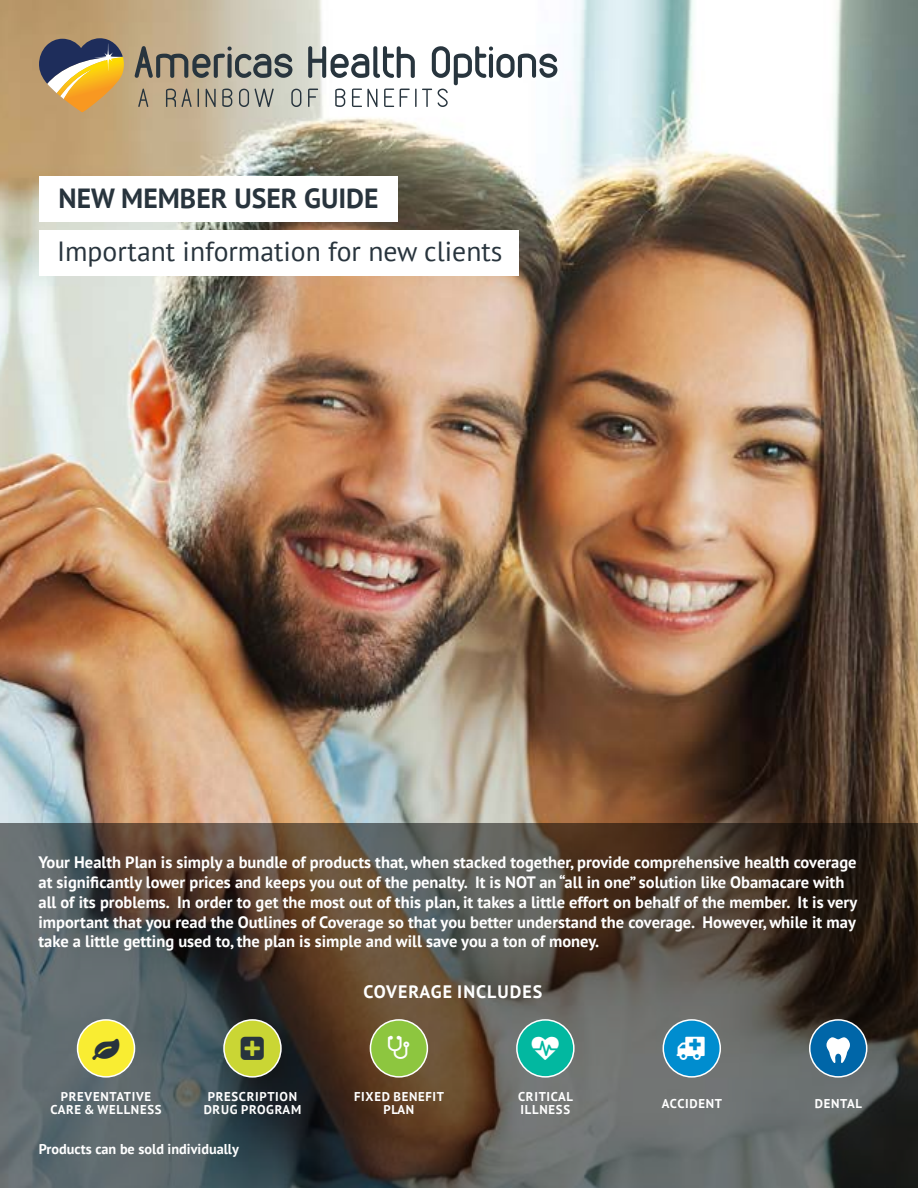
<style>
.page{position:relative;width:918px;height:1188px;background:#fff}
.page>*{position:absolute;margin:0;border:0;box-sizing:border-box;transform-origin:0 0}
.t1{font:27.6px "PT Sans";color:#28343d}
.t2{font:700 27.6px "PT Sans";color:#28343d}
.t3{font:27px "Font Awesome";color:#28343d}
.t4{font:700 18px "PT Sans";letter-spacing:.055em;color:#fff}
.t5{font:700 16.5px/19.8px "PT Sans";color:#fff}
.t6{font:700 14.25px "PT Sans";color:#fff}
.t7{font:700 12.75px/13.5px "PT Sans";letter-spacing:.055em;color:#fff;text-align:center}
</style>
<div class="page">
<img style="left:0;top:0;width:918px;height:824px">
<svg style="left:0;top:824px;width:918px;height:364px;background:#524d47"></svg>
<div style="left:39px;top:176px;width:358px;height:46px;background:#fff"></div>
<div style="left:39px;top:230px;width:480px;height:46px;background:#fff"></div>
<svg style="left:39px;top:38px;width:85px;height:74px;background:#a78d5e"></svg>
<svg style="left:135px;top:46px;width:157px;height:32px;background:#908d80"></svg>
<svg style="left:138px;top:89px;width:10px;height:18px"></svg>
<svg style="left:166px;top:89px;width:10px;height:18px"></svg>
<svg style="left:182px;top:89px;width:10px;height:18px"></svg>
<svg style="left:198px;top:89px;width:1px;height:18px"></svg>
<svg style="left:206px;top:89px;width:10px;height:18px"></svg>
<svg style="left:222px;top:89px;width:10px;height:18px"></svg>
<svg style="left:239px;top:89px;width:10px;height:18px"></svg>
<svg style="left:255px;top:89px;width:19px;height:18px"></svg>
<svg style="left:291px;top:89px;width:10px;height:18px"></svg>
<svg style="left:308px;top:46px;width:249px;height:61px"></svg>
<div style="left:78px;top:1020px;width:57px;height:57px;background:#f9ed32;border-radius:50%"></div>
<div style="left:77px;top:1019px;width:58px;height:59px;border:2px solid #fff;border-radius:50%"></div>
<div style="left:370px;top:1020px;width:57px;height:57px;background:#8dc63f;border-radius:50%"></div>
<div style="left:370px;top:1019px;width:58px;height:59px;border:2px solid #fff;border-radius:50%"></div>
<div style="left:517px;top:1020px;width:57px;height:57px;background:#02b8a0;border-radius:50%"></div>
<div style="left:516px;top:1019px;width:59px;height:59px;border:2px solid #fff;border-radius:50%"></div>
<div style="left:663px;top:1020px;width:57px;height:57px;background:#008dcf;border-radius:50%"></div>
<div style="left:663px;top:1019px;width:58px;height:59px;border:2px solid #fff;border-radius:50%"></div>
<div style="left:810px;top:1020px;width:57px;height:57px;background:#0066a8;border-radius:50%"></div>
<div style="left:809px;top:1019px;width:58px;height:59px;border:2px solid #fff;border-radius:50%"></div>
<div style="left:224px;top:1020px;width:57px;height:57px;background:#cad634;border-radius:50%"></div>
<div style="left:223px;top:1019px;width:59px;height:59px;border:2px solid #fff;border-radius:50%"></div>
<svg style="left:826px;top:1037px;width:24px;height:26px"></svg>
<h1 class="t2" style="left:59px;top:180px;width:322px">NEW MEMBER USER GUIDE</h1>
<h1 class="t1" style="left:57px;top:234px;width:447px">Important information for new clients</h1>
<p class="t5" style="left:39px;top:852px;width:820px">Your Health Plan is simply a bundle of products that, when stacked together, provide comprehensive health coverage at significantly lower prices and keeps you out of the penalty. It is NOT an “all in one” solution like Obamacare with all of its problems. In order to get the most out of this plan, it takes a little effort on behalf of the member. It is very important that you read the Outlines of Coverage so that you better understand the coverage. However, while it may take a little getting used to, the plan is simple and will save you a ton of money.</p>
<h2 class="t3" style="left:93px;top:1037px;width:28px">●</h2>
<p class="t7" style="left:50px;top:1089px;width:113px">PREVENTATIVE<br>CARE &amp; WELLNESS</p>
<p class="t7" style="left:204px;top:1089px;width:99px">PRESCRIPTION<br>DRUG PROGRAM</p>
<p class="t6" style="left:39px;top:1139px;width:202px">Products can be sold individually</p>
<p class="t4" style="left:363px;top:980px;width:181px">COVERAGE INCLUDES</p>
<p class="t7" style="left:354px;top:1089px;width:92px">FIXED BENEFIT<br>PLAN</p>
<p class="t7" style="left:518px;top:1089px;width:57px;text-align:left">CRITICAL<br>ILLNESS</p>
<p class="t7" style="left:662px;top:1096px;width:62px">ACCIDENT</p>
<p class="t7" style="left:815px;top:1096px;width:49px">DENTAL</p>
</div>
